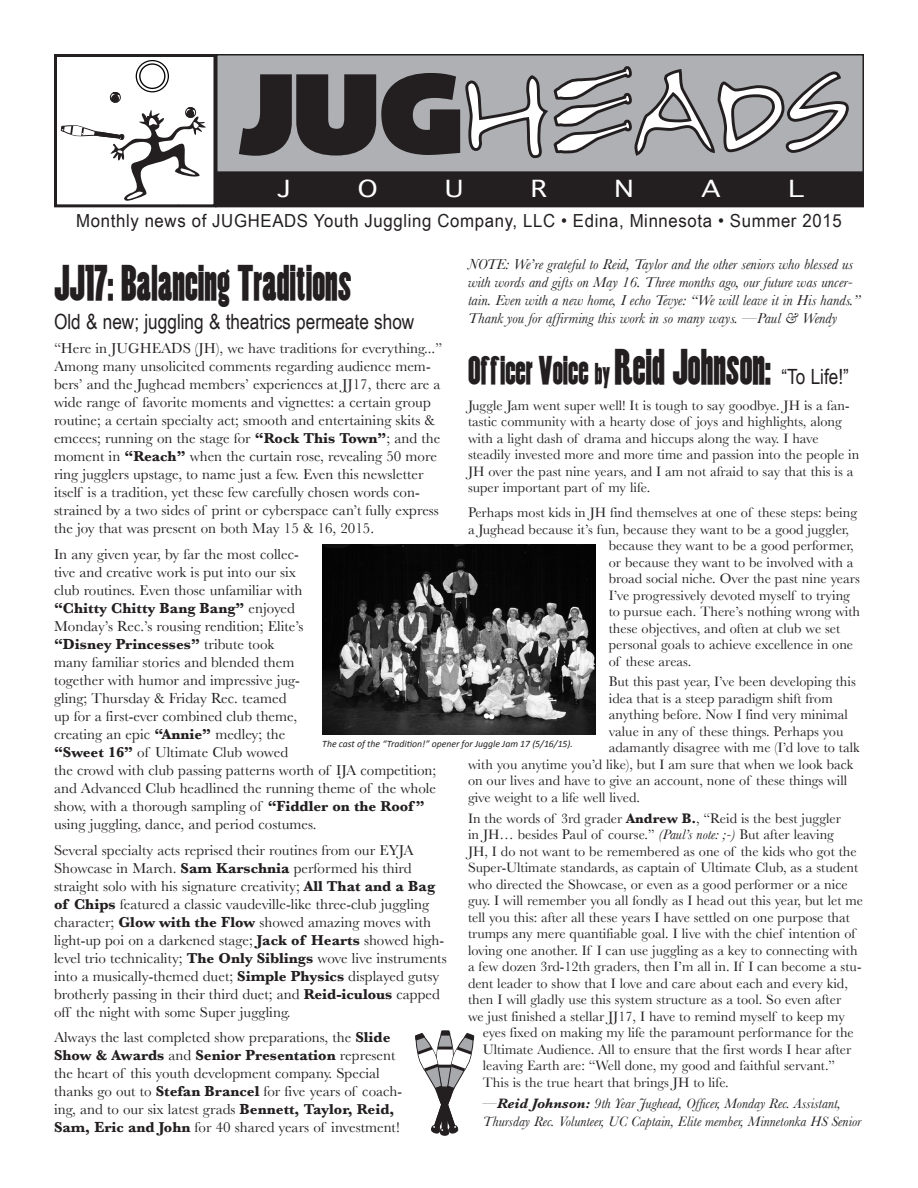
<style>
.page{position:relative;width:918px;height:1188px;background:#fff}
.page>*{position:absolute;margin:0;border:0;box-sizing:border-box;transform-origin:0 0}
.t1{font:700 45px "Copper Canyon WBW Demi";color:#231f20}
.t2{font:700 36px "Copper Canyon WBW Demi";color:#231f20}
.t3{font:22.5px "Geneva";color:#fff;scale:1.2 1}
.t4{font:21px "Arial Narrow";color:#231f20}
.t5{font:18px "Arial Narrow";letter-spacing:.03em;color:#231f20;scale:1.14 1}
.t6{font:15px/18px "Baskerville";color:#231f20}
.t7{font:italic 15px/18px "Baskerville";color:#231f20}
.t8{font:14.25px/16.5px "Baskerville";color:#231f20}
.t9{font:italic 14.25px/18px "Baskerville";color:#231f20}
.t10{font:italic 9.75px "Calibri";color:#231f20}
.s1{font-weight:700}
.s2{font-size:27px}
.s3{font-size:45px}
.s4{font-family:"Arial Narrow";font-weight:400;font-size:21px}
.s5{font-style:italic}
</style>
<div class="page">
<div style="left:440px;top:1128px;width:9px;height:8px;border:1px solid #231f20;border-radius:50%"></div>
<svg style="left:415px;top:1031px;width:59px;height:103px"></svg>
<div style="left:217px;top:55px;width:646px;height:135px;background:#afb0b4"></div>
<div style="left:216px;top:54px;width:648px;height:137px;border:2px solid #231f20"></div>
<div style="left:216px;top:172px;width:647px;height:35px;background:#231f20"></div>
<div style="left:215px;top:171px;width:649px;height:36px;border:2px solid #231f20"></div>
<svg style="left:239px;top:66px;width:610px;height:93px"></svg>
<svg style="left:61px;top:60px;width:145px;height:141px"></svg>
<div style="left:54px;top:54px;width:162px;height:153px;border:3px solid #231f20"></div>
<img style="left:322px;top:545px;width:273px;height:189px">
<p class="t3" style="left:277px;top:169px;width:13px">J</p>
<p class="t3" style="left:358px;top:169px;width:18px">O</p>
<p class="t3" style="left:445px;top:169px;width:17px">U</p>
<p class="t3" style="left:531px;top:169px;width:15px">R</p>
<p class="t3" style="left:615px;top:169px;width:17px">N</p>
<p class="t3" style="left:701px;top:169px;width:18px">A</p>
<p class="t3" style="left:788px;top:169px;width:15px">L</p>
<p class="t5" style="left:76px;top:208px;width:673px">Monthly news of JUGHEADS Youth Juggling Company, LLC • Edina, Minnesota • Summer 2015</p>
<p class="t1" style="left:54px;top:259px;width:299px">JJ17: Balancing Traditions</p>
<p class="t4" style="left:54px;top:306px;width:362px">Old &amp; new; juggling &amp; theatrics permeate show</p>
<p class="t6" style="left:54px;top:339px;width:390px">“Here in JUGHEADS (JH), we have traditions for everything...” Among many unsolicited comments regarding audience mem&shy;bers’ and the Jughead members’ experiences at JJ17, there are a wide range of favorite moments and vignettes: a certain group routine; a certain specialty act; smooth and entertaining skits &amp; emcees; running on the stage for <span class="s1">“Rock This Town”</span>; and the moment in <span class="s1">“Reach”</span> when the curtain rose, revealing 50 more ring jugglers upstage, to name just a few. Even this newsletter itself is a tradition, yet these few carefully chosen words con&shy;strained by a two sides of print or cyberspace can’t fully express the joy that was present on both May 15 &amp; 16, 2015.</p>
<p class="t6" style="left:54px;top:545px;width:384px">In any given year, by far the most collec-<br>tive and creative work is put into our six<br>club routines. Even those unfamiliar with<br><span class="s1">“Chitty Chitty Bang Bang”</span> enjoyed<br>Monday’s Rec.’s rousing rendition; Elite’s<br><span class="s1">“Disney Princesses”</span> tribute took<br>many familiar stories and blended them<br>together with humor and impressive jug-<br>gling; Thursday &amp; Friday Rec. teamed<br>up for a first-ever combined club theme,<br>creating an epic <span class="s1">“Annie”</span> medley; the<br><span class="s1">“Sweet 16”</span> of Ultimate Club wowed<br>the crowd with club passing patterns worth of IJA competition; and Advanced Club headlined the running theme of the whole show, with a thorough sampling of <span class="s1">“Fiddler on the Roof ” </span>using juggling, dance, and period costumes.</p>
<p class="t6" style="left:54px;top:841px;width:394px">Several specialty acts reprised their routines from our EYJA Showcase in March. <span class="s1">Sam Karschnia</span> performed his third straight solo with his signature creativity; <span class="s1">All That and a Bag of Chips</span> featured a classic vaudeville-like three-club juggling character; <span class="s1">Glow with the Flow</span> showed amazing moves with light-up poi on a darkened stage; <span class="s1">Jack of Hearts</span> showed high&shy;level trio technicality; <span class="s1">The Only Siblings</span> wove live instruments into a musically-themed duet; <span class="s1">Simple Physics</span> displayed gutsy brotherly passing in their third duet; and <span class="s1">Reid-iculous</span> capped off the night with some Super juggling.</p>
<p class="t6" style="left:54px;top:1028px;width:350px">Always the last completed show preparations, the <span class="s1">Slide Show &amp; Awards</span> and <span class="s1">Senior Presentation</span> represent the heart of this youth development company. Special thanks go out to <span class="s1">Stefan Brancel</span> for five years of coach&shy;ing, and to our six latest grads <span class="s1">Bennett, Taylor, Reid, Sam, Eric and John</span> for 40 shared years of investment!</p>
<p class="t7" style="left:468px;top:255px;width:394px">NOTE: We’re grateful to Reid, Taylor and the other seniors who blessed us with words and gifts on May 16. Three months ago, our future was uncer&shy;tain. Even with a new home, I echo Tevye: “We will leave it in His hands.” Thank you for affirming this work in so many ways. —Paul &amp; Wendy</p>
<p class="t2" style="left:468px;top:351px;width:382px">Officer Voice <span class="s2">by</span> <span class="s3">Reid Johnson:</span> <span class="s4">“To Life!”</span></p>
<p class="t8" style="left:468px;top:397px;width:393px">Juggle Jam went super well! It is tough to say goodbye. JH is a fan&shy;tastic community with a hearty dose of joys and highlights, along with a light dash of drama and hiccups along the way. I have steadily invested more and more time and passion into the people in JH over the past nine years, and I am not afraid to say that this is a super important part of my life.</p>
<p class="t8" style="left:468px;top:504px;width:391px">Perhaps most kids in JH find themselves at one of these steps: being</p>
<p class="t8" style="left:468px;top:521px;width:383px">a Jughead because it’s fun, because they want to be a good juggler,</p>
<p class="t8" style="left:609px;top:537px;width:246px">because they want to be a good performer,</p>
<p class="t8" style="left:609px;top:554px;width:246px">or because they want to be involved with a</p>
<p class="t8" style="left:609px;top:570px;width:253px">broad social niche. Over the past nine years</p>
<p class="t8" style="left:609px;top:587px;width:243px">I’ve progressively devoted myself to trying</p>
<p class="t8" style="left:609px;top:603px;width:253px">to pursue each. There’s nothing wrong with</p>
<p class="t8" style="left:609px;top:620px;width:233px">these objectives, and often at club we set</p>
<p class="t8" style="left:609px;top:636px;width:246px">personal goals to achieve excellence in one</p>
<p class="t8" style="left:609px;top:653px;width:84px">of these areas.</p>
<p class="t8" style="left:609px;top:673px;width:249px">But this past year, I’ve been developing this</p>
<p class="t8" style="left:609px;top:690px;width:225px">idea that is a steep paradigm shift from</p>
<p class="t8" style="left:609px;top:706px;width:241px">anything before. Now I find very minimal</p>
<p class="t8" style="left:609px;top:723px;width:236px">value in any of these things. Perhaps you</p>
<p class="t8" style="left:609px;top:739px;width:252px">adamantly disagree with me (I’d love to talk</p>
<p class="t8" style="left:468px;top:756px;width:387px">with you anytime you’d like), but I am sure that when we look back</p>
<p class="t8" style="left:468px;top:772px;width:381px">on our lives and have to give an account, none of these things will</p>
<p class="t8" style="left:468px;top:789px;width:174px">give weight to a life well lived.</p>
<p class="t8" style="left:468px;top:810px;width:375px">In the words of 3rd grader <span class="s1">Andrew B.</span>, “Reid is the best juggler</p>
<p class="t8" style="left:468px;top:826px;width:367px">in JH… besides Paul of course.” <span class="s5">(Paul’s note: ;-)</span> But after leaving</p>
<p class="t8" style="left:468px;top:843px;width:390px">JH, I do not want to be remembered as one of the kids who got the</p>
<p class="t8" style="left:468px;top:859px;width:392px">Super-Ultimate standards, as captain of Ultimate Club, as a student</p>
<p class="t8" style="left:468px;top:876px;width:381px">who directed the Showcase, or even as a good performer or a nice</p>
<p class="t8" style="left:468px;top:892px;width:397px">guy. I will remember you all fondly as I head out this year, but let me</p>
<p class="t8" style="left:468px;top:909px;width:383px">tell you this: after all these years I have settled on one purpose that</p>
<p class="t8" style="left:468px;top:925px;width:389px">trumps any mere quantifiable goal. I live with the chief intention of</p>
<p class="t8" style="left:468px;top:942px;width:391px">loving one another. If I can use juggling as a key to connecting with</p>
<p class="t8" style="left:468px;top:958px;width:395px">a few dozen 3rd-12th graders, then I’m all in. If I can become a stu-</p>
<p class="t8" style="left:468px;top:975px;width:381px">dent leader to show that I love and care about each and every kid,</p>
<p class="t8" style="left:468px;top:991px;width:375px">then I will gladly use this system structure as a tool. So even after</p>
<p class="t8" style="left:468px;top:1008px;width:378px">we just finished a stellar JJ17, I have to remind myself to keep my</p>
<p class="t8" style="left:483px;top:1024px;width:372px">eyes fixed on making my life the paramount performance for the</p>
<p class="t8" style="left:483px;top:1041px;width:370px">Ultimate Audience. All to ensure that the first words I hear after</p>
<p class="t8" style="left:483px;top:1057px;width:354px">leaving Earth are: “Well done, my good and faithful servant.”</p>
<p class="t8" style="left:483px;top:1074px;width:247px">This is the true heart that brings JH to life.</p>
<p class="t9" style="left:483px;top:1094px;width:380px">—<span class="s1">Reid Johnson:</span> 9th Year Jughead, Officer, Monday Rec. Assistant,<br>Thursday Rec. Volunteer, UC Captain, Elite member, Minnetonka HS Senior</p>
<p class="t10" style="left:322px;top:737px;width:252px">The cast of the “Tradition!” opener for Juggle Jam 17 (5/16/15).</p>
</div>
